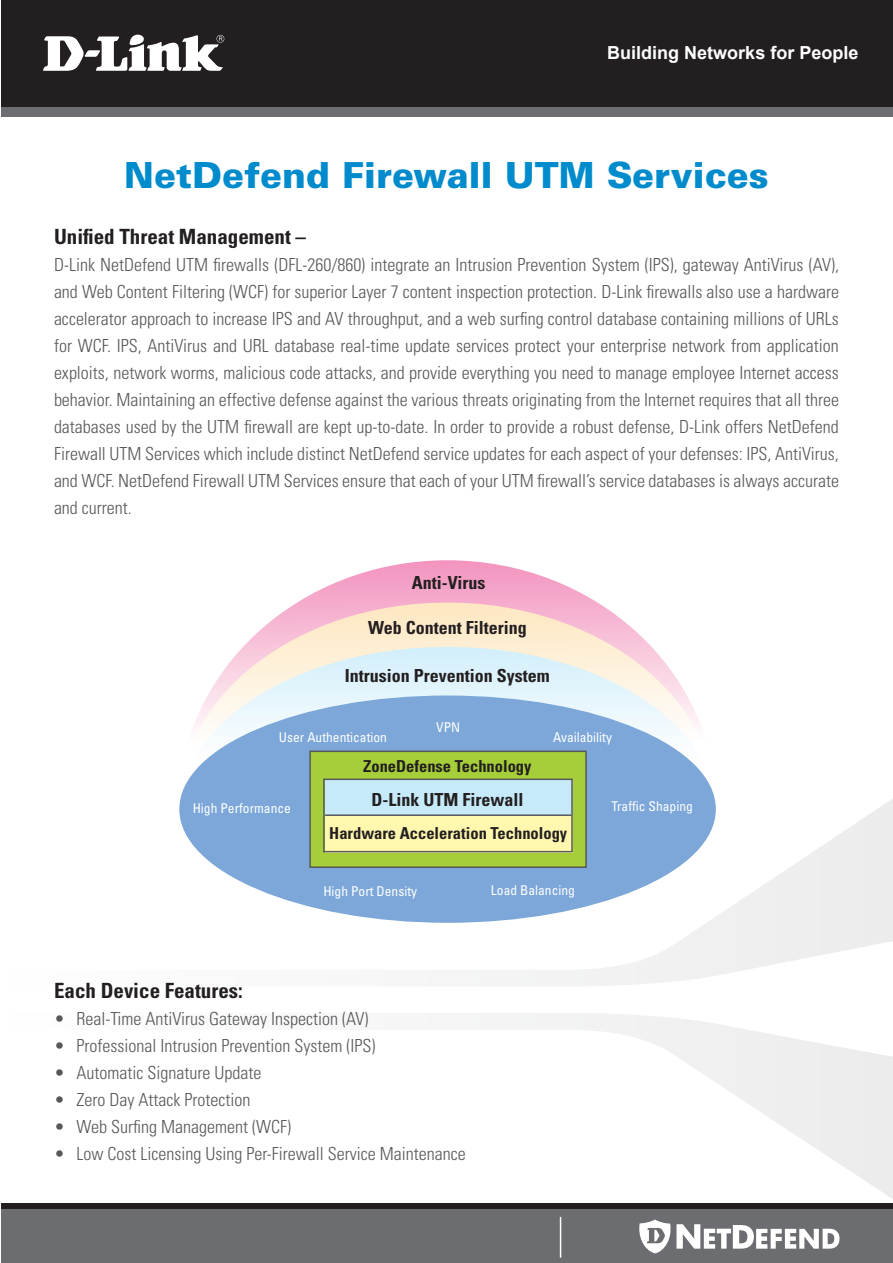
<style>
.page{position:relative;width:893px;height:1263px;background:#fff}
.page>*{position:absolute;margin:0;border:0;box-sizing:border-box;transform-origin:0 0}
.t1{font:900 36px "Univers";color:#008bcc}
.t2{font:700 condensed 21px "Univers";color:#231f20}
.t3{font:300 condensed 18px/27px "Univers";color:#57585a;text-align:justify}
.t4{font:700 condensed 18px "Univers";color:#231f20}
.t5{font:700 18px "Arial";color:#fff}
.t6{font:700 condensed 16.5px "Univers";color:#231f20}
.t7{font:condensed 13.5px "Univers";color:#fff}
</style>
<div class="page">
<svg style="left:1px;top:1203px;width:892px;height:7px;background:#2d2a2b"></svg>
<div style="left:1px;top:87px;width:892px;height:29px;background:#6c6d70"></div>
<div style="left:1px;top:1210px;width:892px;height:53px;background:#6c6d70"></div>
<div style="left:1px;top:0;width:892px;height:106px;background:#231f20"></div>
<svg style="left:43px;top:34px;width:181px;height:37px"></svg>
<hr style="left:560px;top:1217px;width:1px;height:40px;background:#fff">
<svg style="left:567px;top:799px;width:326px;height:187px"></svg>
<svg style="left:567px;top:1013px;width:326px;height:186px"></svg>
<svg style="left:639px;top:1219px;width:200px;height:34px"></svg>
<svg style="left:298px;top:560px;width:298px;height:42px"></svg>
<svg style="left:243px;top:602px;width:409px;height:45px;background:#fbdcd4"></svg>
<svg style="left:182px;top:647px;width:535px;height:168px"></svg>
<div style="left:179px;top:695px;width:537px;height:228px;background:#7ca7d8;border-radius:50%"></div>
<div style="left:310px;top:751px;width:276px;height:116px;background:#a6ce39"></div>
<div style="left:309px;top:750px;width:278px;height:118px;border:2px solid #57585a"></div>
<div style="left:325px;top:779px;width:247px;height:37px;background:#c6eafa"></div>
<div style="left:325px;top:816px;width:247px;height:37px;background:#fff8ae"></div>
<div style="left:323px;top:778px;width:250px;height:74px;border:2px solid #57585a"></div>
<hr style="left:325px;top:814px;width:246px;height:2px;background:#57585a">
<p class="t5" style="left:607px;top:41px;width:253px">Building Networks for People</p>
<p class="t1" style="left:124px;top:152px;width:646px">NetDefend Firewall UTM Services</p>
<p class="t2" style="left:54px;top:223px;width:253px">Unified Threat Management –</p>
<p class="t3" style="left:54px;top:251px;width:786px">D-Link NetDefend UTM firewalls (DFL-260/860) integrate an Intrusion Prevention System (IPS), gateway AntiVirus (AV), and Web Content Filtering (WCF) for superior Layer 7 content inspection protection. D-Link firewalls also use a hardware accelerator approach to increase IPS and AV throughput, and a web surfing control database containing millions of URLs for WCF. IPS, AntiVirus and URL database real-time update services protect your enterprise network from application exploits, network worms, malicious code attacks, and provide everything you need to manage employee Internet access behavior. Maintaining an effective defense against the various threats originating from the Internet requires that all three databases used by the UTM firewall are kept up-to-date. In order to provide a robust defense, D-Link offers NetDefend Firewall UTM Services which include distinct NetDefend service updates for each aspect of your defenses: IPS, AntiVirus, and WCF. NetDefend Firewall UTM Services ensure that each of your UTM firewall’s service databases is always accurate and current.</p>
<p class="t4" style="left:412px;top:572px;width:75px">Anti-Virus</p>
<p class="t4" style="left:368px;top:617px;width:160px">Web Content Filtering</p>
<p class="t4" style="left:345px;top:664px;width:206px">Intrusion Prevention System</p>
<p class="t7" style="left:279px;top:729px;width:109px">User Authentication</p>
<p class="t7" style="left:436px;top:718px;width:26px">VPN</p>
<p class="t6" style="left:363px;top:756px;width:170px">ZoneDefense Technology</p>
<p class="t7" style="left:553px;top:729px;width:60px">Availability</p>
<p class="t7" style="left:193px;top:799px;width:100px">High Performance</p>
<p class="t4" style="left:372px;top:788px;width:153px">D-Link UTM Firewall</p>
<p class="t6" style="left:329px;top:822px;width:240px">Hardware Acceleration Technology</p>
<p class="t7" style="left:323px;top:882px;width:95px">High Port Density</p>
<p class="t7" style="left:491px;top:882px;width:85px">Load Balancing</p>
<p class="t2" style="left:54px;top:977px;width:190px">Each Device Features:</p>
<p class="t3" style="left:54px;top:1005px;width:316px">• Real-Time AntiVirus Gateway Inspection (AV)</p>
<p class="t3" style="left:54px;top:1032px;width:323px">• Professional Intrusion Prevention System (IPS)</p>
<p class="t3" style="left:54px;top:1059px;width:209px">• Automatic Signature Update</p>
<p class="t3" style="left:54px;top:1086px;width:198px">• Zero Day Attack Protection</p>
<p class="t3" style="left:54px;top:1113px;width:239px">• Web Surfing Management (WCF)</p>
<p class="t3" style="left:54px;top:1140px;width:413px">• Low Cost Licensing Using Per-Firewall Service Maintenance</p>
<p class="t7" style="left:611px;top:798px;width:83px">Traffic Shaping</p>
</div>
